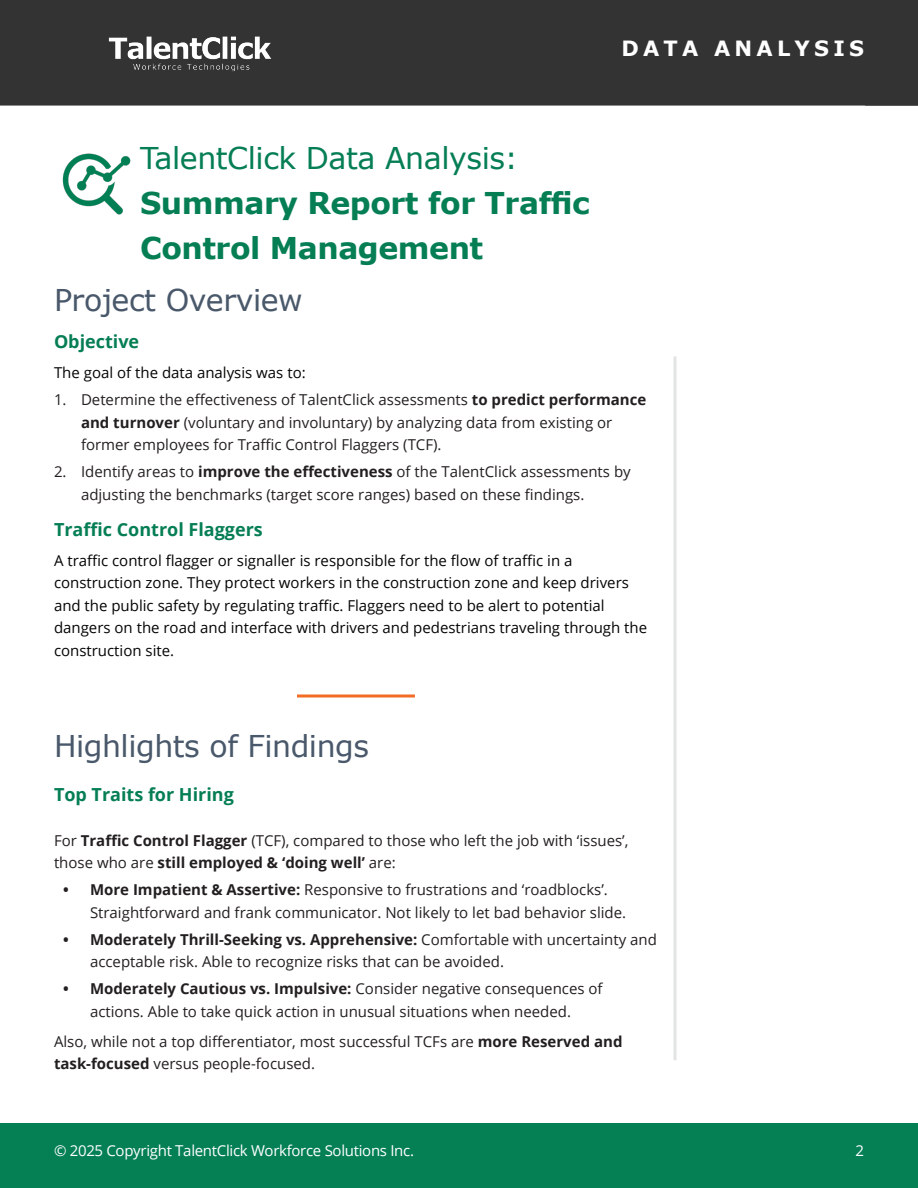
<style>
.page{position:relative;width:918px;height:1188px;background:#fff}
.page>*{position:absolute;margin:0;border:0;box-sizing:border-box;transform-origin:0 0}
.t1{font:700 30px/45px "Verdana";letter-spacing:-.015em;color:#057e54}
.t2{font:30px "Verdana";letter-spacing:-.015em;color:#49586a}
.t3{font:30px "Verdana";letter-spacing:-.015em;color:#057e54}
.t4{font:700 21px "Verdana";letter-spacing:.2em;color:#fff}
.t5{font:700 18px "Open Sans";color:#057e54}
.t6{font:15px/22.5px "Open Sans";color:#231f20}
.t7{font:15px/22.5px "Open Sans";color:#040503}
.t8{font:15px "Open Sans";letter-spacing:-.02em;color:#fff}
.s1{font-weight:700}
</style>
<div class="page">
<div style="left:0;top:1123px;width:918px;height:65px;background:#058055"></div>
<div style="left:0;top:0;width:918px;height:106px;background:#323332"></div>
<img style="left:103px;top:32px;width:173px;height:40px">
<img style="left:62px;top:153px;width:69px;height:62px">
<svg style="left:297px;top:694px;width:118px;height:4px"></svg>
<hr style="left:674px;top:356px;width:2px;height:704px;background:#e2e4e4">
<h2 class="t4" style="left:622px;top:34px;width:244px">DATA ANALYSIS</h2>
<p class="t3" style="left:140px;top:139px;width:380px">TalentClick Data Analysis:</p>
<p class="t1" style="left:140px;top:181px;width:451px">Summary Report for Traffic<br>Control Management</p>
<p class="t2" style="left:54px;top:281px;width:250px">Project Overview</p>
<p class="t5" style="left:54px;top:329px;width:87px">Objective</p>
<p class="t7" style="left:54px;top:361px;width:253px">The goal of the data analysis was to:</p>
<p class="t6" style="left:81px;top:388px;width:567px;text-indent:-27px">1. Determine the effectiveness of TalentClick assessments <span class="s1">to predict performance and turnover</span> (voluntary and involuntary) by analyzing data from existing or former employees for Traffic Control Flaggers (TCF).</p>
<p class="t6" style="left:81px;top:460px;width:551px;text-indent:-27px">2. Identify areas to <span class="s1">improve the effectiveness</span> of the TalentClick assessments by adjusting the benchmarks (target score ranges) based on these findings.</p>
<p class="t5" style="left:54px;top:517px;width:210px">Traffic Control Flaggers</p>
<p class="t7" style="left:54px;top:549px;width:595px">A traffic control flagger or signaller is responsible for the flow of traffic in a construction zone. They protect workers in the construction zone and keep drivers and the public safety by regulating traffic. Flaggers need to be alert to potential dangers on the road and interface with drivers and pedestrians traveling through the construction site.</p>
<p class="t2" style="left:54px;top:727px;width:317px">Highlights of Findings</p>
<p class="t5" style="left:54px;top:782px;width:181px">Top Traits for Hiring</p>
<p class="t6" style="left:54px;top:829px;width:576px">For <span class="s1">Traffic Control Flagger</span> (TCF), compared to those who left the job with ‘issues’, those who are <span class="s1">still employed &amp; ‘doing well’</span> are:</p>
<p class="t6" style="left:90px;top:878px;width:538px;text-indent:-27px"><span class="s1">• More Impatient &amp; Assertive:</span> Responsive to frustrations and ‘roadblocks’.<br>Straightforward and frank communicator. Not likely to let bad behavior slide.</p>
<p class="t6" style="left:90px;top:928px;width:569px;text-indent:-27px"><span class="s1">• Moderately Thrill-Seeking vs. Apprehensive:</span> Comfortable with uncertainty and acceptable risk. Able to recognize risks that can be avoided.</p>
<p class="t6" style="left:63px;top:977px;width:541px;text-align:center"><span class="s1">• Moderately Cautious vs. Impulsive:</span> Consider negative consequences of actions. Able to take quick action in unusual situations when needed.</p>
<p class="t6" style="left:54px;top:1030px;width:570px">Also, while not a top differentiator, most successful TCFs are <span class="s1">more Reserved and task-focused</span> versus people-focused.</p>
<p class="t8" style="left:54px;top:1141px;width:362px">© 2025 Copyright TalentClick Workforce Solutions Inc.</p>
<p class="t8" style="left:855px;top:1141px;width:10px">2</p>
</div>
